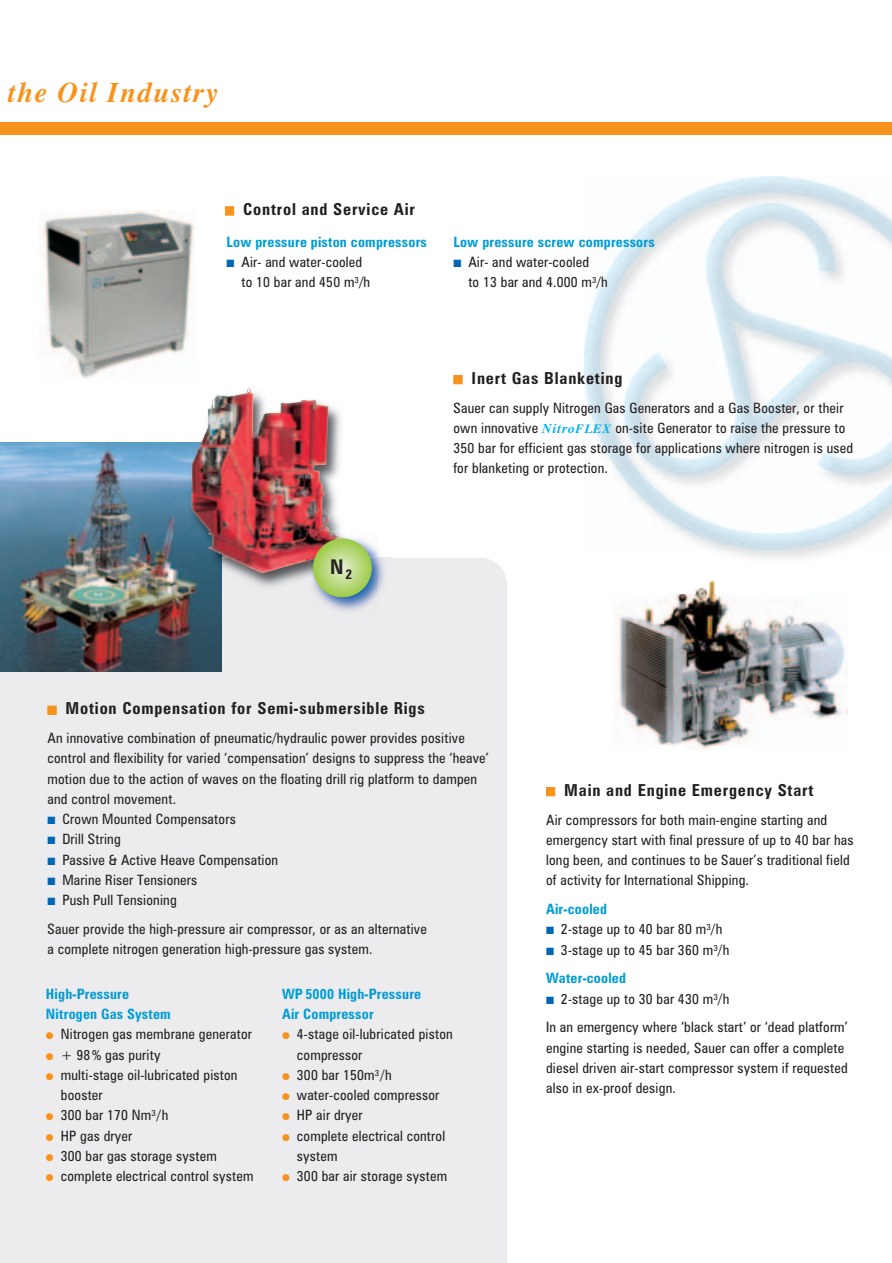
<style>
.page{position:relative;width:892px;height:1263px;background:#fff}
.page>*{position:absolute;margin:0;border:0;box-sizing:border-box;transform-origin:0 0}
.t1{font:italic 700 28.5px "Times";letter-spacing:.055em;color:#f7931d}
.t2{font:700 condensed 20.25px "Zurich BT";color:#231f20}
.t3{font:700 condensed 16.5px "Zurich BT";letter-spacing:.05em;color:#231f20}
.t4{font:condensed 14.25px/20.2px "Zurich BT";letter-spacing:.015em;color:#231f20}
.t5{font:700 condensed 14.25px/20.2px "Zurich BT";letter-spacing:.015em;color:#009cd6}
.s1{color:#f7931d}
.s2{color:#0166b3}
.s3{font-family:"Times";font-weight:700;font-style:italic;font-stretch:normal;font-size:13.5px;color:#00aeef}
.s4{font-family:"Times";font-weight:700;font-style:italic;font-stretch:normal;font-size:12.75px;color:#00aeef}
.s5{font-weight:700;color:#009cd6}
</style>
<div class="page">
<img style="left:618px;top:594px;width:229px;height:155px">
<img style="left:695px;top:580px;width:21px;height:14px">
<img style="left:584px;top:177px;width:308px;height:372px">
<img style="left:0;top:442px;width:173px;height:116px">
<div style="left:76px;top:558px;width:431px;height:705px;background:#ececee"></div>
<svg style="left:0;top:558px;width:76px;height:705px;background:#d1d4d7"></svg>
<img style="left:173px;top:388px;width:204px;height:235px">
<img style="left:253px;top:399px;width:87px;height:155px">
<img style="left:377px;top:551px;width:14px;height:66px">
<img style="left:340px;top:531px;width:37px;height:27px">
<img style="left:306px;top:558px;width:71px;height:59px">
<img style="left:306px;top:531px;width:34px;height:27px">
<svg style="left:306px;top:558px;width:8px;height:3px"></svg>
<svg style="left:313px;top:538px;width:59px;height:59px;background:#b3d575"></svg>
<div style="left:0;top:122px;width:892px;height:13px;background:#f7931d"></div>
<img style="left:39px;top:210px;width:155px;height:169px">
<h1 class="t1" style="left:8px;top:82px;width:212px">the Oil Industry</h1>
<p class="t3" style="left:225px;top:203px;width:192px"><span class="s1">■</span> Control and Service Air</p>
<p class="t5" style="left:226px;top:233px;width:202px">Low pressure piston compressors</p>
<p class="t4" style="left:241px;top:253px;width:130px;text-indent:-15px"><span class="s2">■</span> Air- and water-cooled to 10 bar and 450 m³/h</p>
<p class="t5" style="left:453px;top:233px;width:203px">Low pressure screw compressors</p>
<p class="t4" style="left:468px;top:253px;width:141px;text-indent:-15px"><span class="s2">■</span> Air- and water-cooled<br>to 13 bar and 4.000 m³/h</p>
<p class="t3" style="left:453px;top:372px;width:170px"><span class="s1">■</span> Inert Gas Blanketing</p>
<p class="t4" style="left:453px;top:399px;width:401px">Sauer can supply Nitrogen Gas Generators and a Gas Booster, or their own innovative <span class="s3">Nitro</span><span class="s4">FLEX</span> on-site Generator to raise the pressure to 350 bar for efficient gas storage for applications where nitrogen is used for blanketing or protection.</p>
<h2 class="t2" style="left:330px;top:560px;width:24px">N<sub>2</sub></h2>
<p class="t3" style="left:47px;top:702px;width:379px"><span class="s1">■</span> Motion Compensation for Semi-submersible Rigs</p>
<p class="t4" style="left:47px;top:729px;width:443px">An innovative combination of pneumatic/hydraulic power provides positive control and flexibility for varied ‘compensation’ designs to suppress the ‘heave’ motion due to the action of waves on the floating drill rig platform to dampen and control movement.</p>
<p class="t4" style="left:47px;top:810px;width:190px"><span class="s2">■</span> Crown Mounted Compensators</p>
<p class="t4" style="left:47px;top:830px;width:75px"><span class="s2">■</span> Drill String</p>
<p class="t4" style="left:47px;top:851px;width:232px"><span class="s2">■</span> Passive &amp; Active Heave Compensation</p>
<p class="t4" style="left:47px;top:871px;width:151px"><span class="s2">■</span> Marine Riser Tensioners</p>
<p class="t4" style="left:47px;top:887px;width:381px;line-height:28.8px"><span class="s2">■</span> Push Pull Tensioning<br>Sauer provide the high-pressure air compressor, or as an alternative</p>
<p class="t4" style="left:47px;top:940px;width:327px">a complete nitrogen generation high-pressure gas system.</p>
<p class="t5" style="left:282px;top:985px;width:141px">WP 5000 High-Pressure<br>Air Compressor</p>
<p class="t4" style="left:297px;top:1025px;width:157px;text-indent:-15px"><span class="s1">●</span> 4-stage oil-lubricated piston compressor</p>
<p class="t4" style="left:282px;top:1066px;width:111px"><span class="s1">●</span> 300 bar 150m³/h</p>
<p class="t4" style="left:282px;top:1086px;width:159px"><span class="s1">●</span> water-cooled compressor</p>
<p class="t4" style="left:282px;top:1106px;width:82px"><span class="s1">●</span> HP air dryer</p>
<p class="t4" style="left:297px;top:1126px;width:150px;text-indent:-15px"><span class="s1">●</span> complete electrical control system</p>
<p class="t4" style="left:282px;top:1167px;width:167px"><span class="s1">●</span> 300 bar air storage system</p>
<p class="t5" style="left:46px;top:985px;width:126px">High-Pressure<br>Nitrogen Gas System</p>
<p class="t4" style="left:46px;top:1025px;width:207px"><span class="s1">●</span> Nitrogen gas membrane generator</p>
<p class="t4" style="left:46px;top:1045px;width:116px"><span class="s1">●</span> + 98% gas purity</p>
<p class="t4" style="left:61px;top:1066px;width:178px;text-indent:-15px"><span class="s1">●</span> multi-stage oil-lubricated piston booster</p>
<p class="t4" style="left:46px;top:1106px;width:124px"><span class="s1">●</span> 300 bar 170 Nm³/h</p>
<p class="t4" style="left:46px;top:1126px;width:88px"><span class="s1">●</span> HP gas dryer</p>
<p class="t4" style="left:46px;top:1147px;width:172px"><span class="s1">●</span> 300 bar gas storage system</p>
<p class="t4" style="left:46px;top:1167px;width:209px"><span class="s1">●</span> complete electrical control system</p>
<p class="t3" style="left:546px;top:784px;width:269px"><span class="s1">■</span> Main and Engine Emergency Start</p>
<p class="t4" style="left:546px;top:810px;width:309px">Air compressors for both main-engine starting and emergency start with final pressure of up to 40 bar has long been, and continues to be Sauer’s traditional field of activity for International Shipping.</p>
<p class="t5" style="left:546px;top:900px;width:62px">Air-cooled</p>
<p class="t4" style="left:546px;top:920px;width:178px"><span class="s2">■</span> 2-stage up to 40 bar 80 m³/h</p>
<p class="t4" style="left:546px;top:936px;width:185px;line-height:28.8px"><span class="s2">■</span> 3-stage up to 45 bar 360 m³/h<br><span class="s5">Water-cooled</span></p>
<p class="t4" style="left:546px;top:985px;width:303px;line-height:28.8px"><span class="s2">■</span> 2-stage up to 30 bar 430 m³/h<br>In an emergency where ‘black start’ or ‘dead platform’</p>
<p class="t4" style="left:546px;top:1039px;width:303px">engine starting is needed, Sauer can offer a complete diesel driven air-start compressor system if requested also in ex-proof design.</p>
</div>
